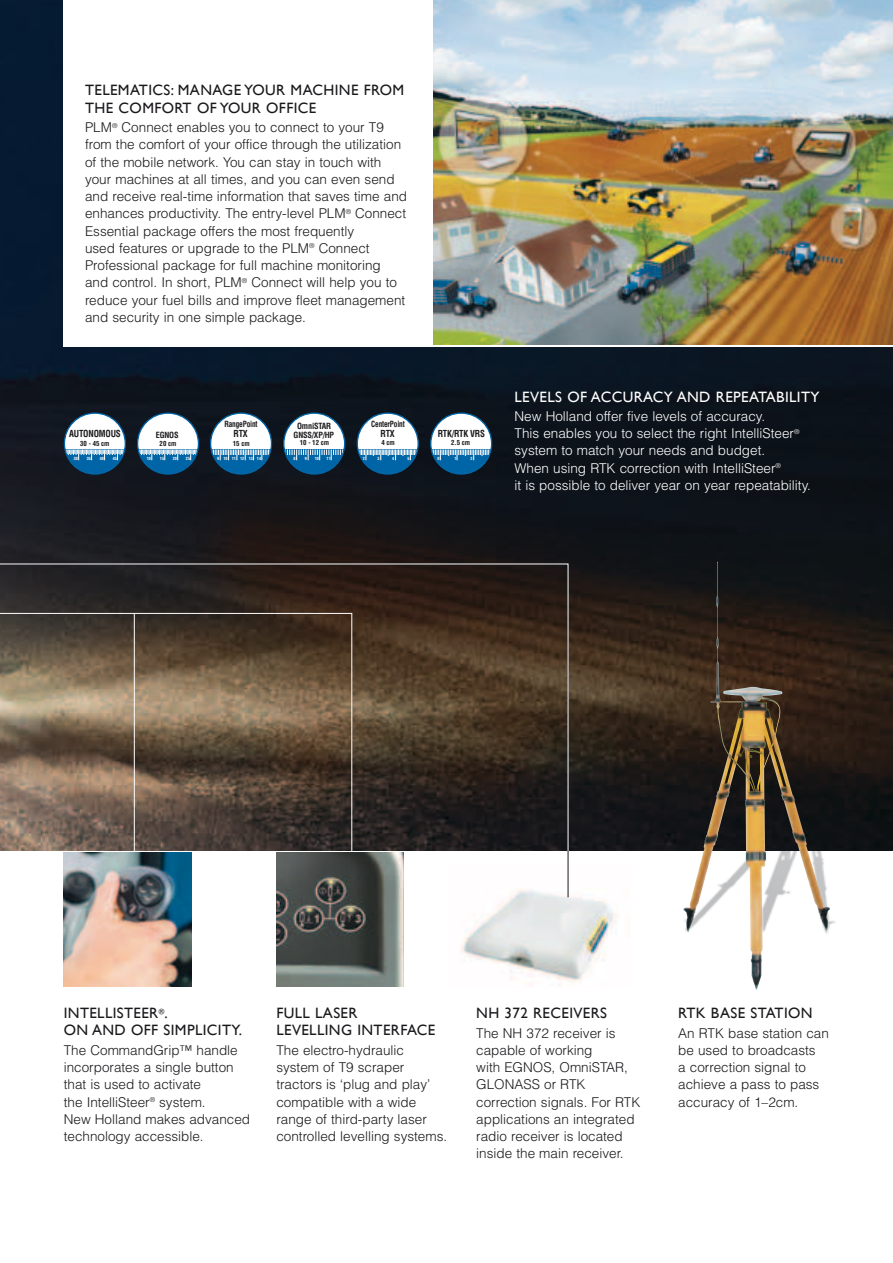
<style>
.page{position:relative;width:893px;height:1263px;background:#fff}
.page>*{position:absolute;margin:0;border:0;box-sizing:border-box;transform-origin:0 0}
.t1{font:15px/17.2px "Gill Sans";letter-spacing:.025em;color:#1a181b}
.t2{font:15px "Gill Sans";letter-spacing:.025em;color:#fff}
.t3{font:300 13.5px/17.2px "Helvetica";color:#1a181b}
.t4{font:300 13.5px/17.2px "Helvetica";color:#fff}
.t5{font:700 condensed 9.45px "Helvetica";letter-spacing:-.02em;color:#1a181b;scale:.93 1}
.t6{font:700 condensed 8.25px "Helvetica";letter-spacing:-.02em;color:#1a181b}
.t7{font:700 condensed 8.25px "Helvetica";letter-spacing:-.02em;color:#1a181b;scale:.88 1}
.t8{font:700 condensed 6.9px "Helvetica";color:#1a181b}
.t9{font:700 condensed 4.2px "Helvetica";color:#fff}
</style>
<div class="page">
<img style="left:675px;top:850px;width:171px;height:84px">
<img style="left:0;top:0;width:893px;height:850px">
<img style="left:461px;top:896px;width:156px;height:90px">
<svg style="left:0;top:563px;width:569px;height:289px;background:#392d24"></svg>
<svg style="left:0;top:613px;width:353px;height:308px;background:#7b6c5c"></svg>
<img style="left:683px;top:562px;width:100px;height:428px">
<div style="left:64px;top:413px;width:61px;height:61px;background:#fff;border-radius:50%"></div>
<svg style="left:64px;top:449px;width:61px;height:25px"></svg>
<svg style="left:65px;top:449px;width:60px;height:11px"></svg>
<div style="left:64px;top:412px;width:62px;height:63px;border:1px solid #0065a6;border-radius:50%"></div>
<svg style="left:209px;top:412px;width:210px;height:63px"></svg>
<div style="left:431px;top:413px;width:61px;height:61px;background:#fff;border-radius:50%"></div>
<svg style="left:431px;top:449px;width:61px;height:25px"></svg>
<svg style="left:432px;top:449px;width:59px;height:11px"></svg>
<div style="left:430px;top:412px;width:62px;height:63px;border:1px solid #0065a6;border-radius:50%"></div>
<div style="left:138px;top:413px;width:60px;height:61px;background:#fff;border-radius:50%"></div>
<svg style="left:138px;top:453px;width:60px;height:21px"></svg>
<svg style="left:139px;top:449px;width:59px;height:11px"></svg>
<div style="left:137px;top:412px;width:62px;height:63px;border:1px solid #0065a6;border-radius:50%"></div>
<div style="left:64px;top:0;width:829px;height:347px;background:#fff"></div>
<img style="left:434px;top:0;width:459px;height:344px">
<img style="left:64px;top:853px;width:127px;height:133px">
<img style="left:276px;top:853px;width:128px;height:133px">
<p class="t1" style="left:85px;top:82px;width:318px">TELEMATICS: MANAGE YOUR MACHINE FROM<br>THE COMFORT OF YOUR OFFICE</p>
<p class="t3" style="left:85px;top:118px;width:324px">PLM<sup>®</sup> Connect enables you to connect to your T9 from the comfort of your office through the utilization of the mobile network. You can stay in touch with your machines at all times, and you can even send and receive real-time information that saves time and enhances productivity. The entry-level PLM<sup>®</sup> Connect Essential package offers the most frequently<br>used features or upgrade to the PLM<sup>®</sup> Connect Professional package for full machine monitoring and control. In short, PLM<sup>®</sup> Connect will help you to reduce your fuel bills and improve fleet management and security in one simple package.</p>
<p class="t7" style="left:371px;top:419px;width:40px">CenterPoint</p>
<p class="t5" style="left:381px;top:428px;width:17px">RTX</p>
<p class="t7" style="left:224px;top:419px;width:39px">RangePoint</p>
<p class="t5" style="left:234px;top:428px;width:17px">RTX</p>
<p class="t6" style="left:297px;top:421px;width:36px">OmniSTAR</p>
<p class="t5" style="left:69px;top:427px;width:57px">AUTONOMOUS</p>
<p class="t5" style="left:438px;top:427px;width:52px">RTK/RTK VRS</p>
<p class="t8" style="left:80px;top:439px;width:31px">30 - 45 cm</p>
<p class="t6" style="left:156px;top:430px;width:24px">EGNOS</p>
<p class="t6" style="left:294px;top:430px;width:42px">GNSS/XP/HP</p>
<p class="t8" style="left:300px;top:439px;width:31px">10 - 12 cm</p>
<p class="t8" style="left:451px;top:439px;width:21px">2.5 cm</p>
<p class="t8" style="left:381px;top:439px;width:15px">4 cm</p>
<p class="t8" style="left:160px;top:439px;width:18px">20 cm</p>
<p class="t8" style="left:233px;top:439px;width:18px">15 cm</p>
<p class="t9" style="left:217px;top:456px;width:45px">9 10 11 12 13 14</p>
<p class="t9" style="left:147px;top:456px;width:6px">10</p>
<p class="t9" style="left:160px;top:456px;width:6px">15</p>
<p class="t9" style="left:173px;top:456px;width:6px">20</p>
<p class="t9" style="left:186px;top:456px;width:6px">25</p>
<p class="t9" style="left:363px;top:456px;width:4px">2</p>
<p class="t9" style="left:377px;top:456px;width:4px">3</p>
<p class="t9" style="left:392px;top:456px;width:4px">4</p>
<p class="t9" style="left:407px;top:456px;width:4px">5</p>
<p class="t9" style="left:437px;top:456px;width:4px">0</p>
<p class="t9" style="left:454px;top:456px;width:4px">1</p>
<p class="t9" style="left:471px;top:456px;width:4px">2</p>
<p class="t9" style="left:74px;top:456px;width:6px">30</p>
<p class="t9" style="left:87px;top:456px;width:6px">35</p>
<p class="t9" style="left:100px;top:456px;width:6px">40</p>
<p class="t9" style="left:113px;top:456px;width:6px">45</p>
<p class="t9" style="left:293px;top:456px;width:4px">8</p>
<p class="t9" style="left:305px;top:456px;width:4px">9</p>
<p class="t9" style="left:315px;top:456px;width:6px">10</p>
<p class="t9" style="left:327px;top:456px;width:6px">11</p>
<p class="t2" style="left:514px;top:388px;width:307px">LEVELS OF ACCURACY AND REPEATABILITY</p>
<p class="t4" style="left:514px;top:407px;width:298px">New Holland offer five levels of accuracy.<br>This enables you to select the right IntelliSteer<sup>® </sup>system to match your needs and budget.<br>When using RTK correction with IntelliSteer<sup>®<br></sup>it is possible to deliver year on year repeatability.</p>
<p class="t1" style="left:64px;top:1004px;width:109px">INTELLISTEER<sup>®</sup>.<br>ON AND OFF SIMP</p>
<p class="t1" style="left:195px;top:1021px;width:49px">LICITY.</p>
<p class="t3" style="left:64px;top:1041px;width:188px">The CommandGrip™ handle incorporates a single button that is used to activate<br>the IntelliSteer<sup>®</sup> system.<br>New Holland makes advanced technology accessible.</p>
<p class="t1" style="left:276px;top:1004px;width:160px">FULL LASER<br>LEVELLING INTERFACE</p>
<p class="t3" style="left:276px;top:1041px;width:172px">The electro-hydraulic system of T9 scraper tractors is ‘plug and play’ compatible with a wide range of third-party laser controlled levelling systems.</p>
<p class="t1" style="left:476px;top:1004px;width:123px">NH 372 RECEIVERS</p>
<p class="t3" style="left:476px;top:1024px;width:166px">The NH 372 receiver is capable of working<br>with EGNOS, OmniSTAR,<br>GLONASS or RTK correction signals. For RTK applications an integrated radio receiver is located inside the main receiver.</p>
<p class="t1" style="left:678px;top:1004px;width:136px">RTK BASE STATION</p>
<p class="t3" style="left:678px;top:1024px;width:152px">An RTK base station can be used to broadcasts<br>a correction signal to achieve a pass to pass accuracy of 1–2cm.</p>
</div>
